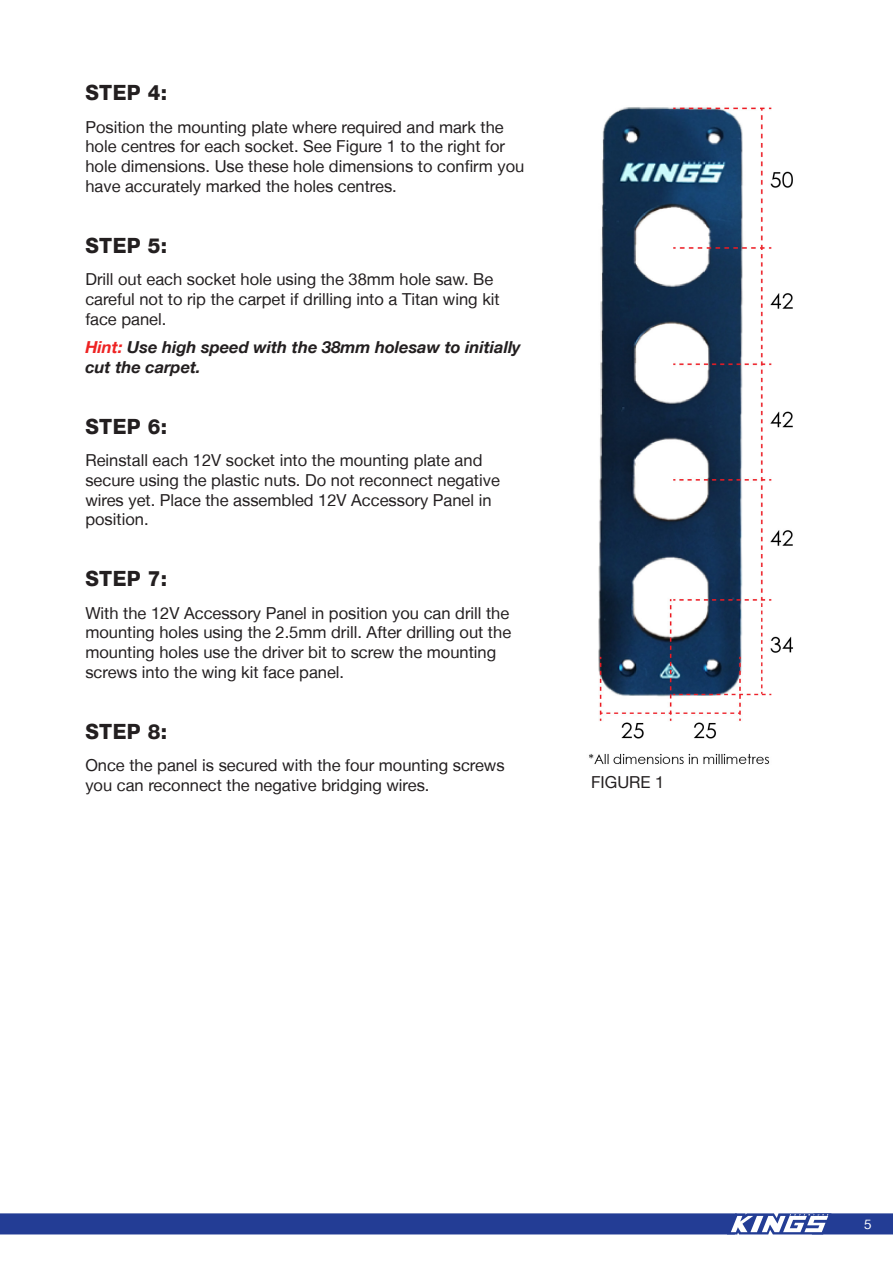
<style>
.page{position:relative;width:893px;height:1263px;background:#fff}
.page>*{position:absolute;margin:0;border:0;box-sizing:border-box;transform-origin:0 0}
.Table_Titles{font:800 21px "Helvetica Neue LT";letter-spacing:.02em;color:#231f20;scale:.96 1}
.Regular_Text{font:16.5px/19.8px "Helvetica Neue LT";color:#231f20}
.Regular_Text-2{font:italic 700 16.5px/19.8px "Helvetica Neue LT";color:#231f20}
.t1{font:13.5px "Helvetica Neue LT";color:#fff}
.s1{color:#ee2323}
</style>
<div class="page">
<svg style="left:0;top:1213px;width:893px;height:21px;background:#324a9c"></svg>
<img style="left:589px;top:107px;width:204px;height:658px">
<p class="Table_Titles" style="left:85px;top:80px;width:87px">STEP 4:</p>
<p class="Regular_Text" style="left:85px;top:117px;width:440px">Position the mounting plate where required and mark the hole centres for each socket. See Figure 1 to the right for hole dimensions. Use these hole dimensions to confirm you have accurately marked the holes centres.</p>
<p class="Table_Titles" style="left:85px;top:233px;width:87px">STEP 5:</p>
<p class="Regular_Text" style="left:85px;top:269px;width:416px">Drill out each socket hole using the 38mm hole saw. Be careful not to rip the carpet if drilling into a Titan wing kit face panel.</p>
<p class="Regular_Text-2" style="left:85px;top:337px;width:437px"><span class="s1">Hint:</span> Use high speed with the 38mm holesaw to initially cut the carpet.</p>
<p class="Table_Titles" style="left:85px;top:413px;width:87px">STEP 6:</p>
<p class="Regular_Text" style="left:85px;top:450px;width:399px">Reinstall each 12V socket into the mounting plate and</p>
<p class="Regular_Text" style="left:85px;top:470px;width:416px">secure using the plastic nuts. Do not reconnect negative wires yet. Place the assembled 12V Accessory Panel in position.</p>
<p class="Table_Titles" style="left:85px;top:566px;width:87px">STEP 7:</p>
<p class="Regular_Text" style="left:85px;top:603px;width:427px">With the 12V Accessory Panel in position you can drill the mounting holes using the 2.5mm drill. After drilling out the mounting holes use the driver bit to screw the mounting screws into the wing kit face panel.</p>
<p class="Table_Titles" style="left:85px;top:719px;width:87px">STEP 8:</p>
<p class="Regular_Text" style="left:85px;top:755px;width:421px">Once the panel is secured with the four mounting screws you can reconnect the negative bridging wires.</p>
<p class="Regular_Text" style="left:591px;top:772px;width:75px">FIGURE 1</p>
<p class="t1" style="left:864px;top:1216px;width:9px">5</p>
</div>
